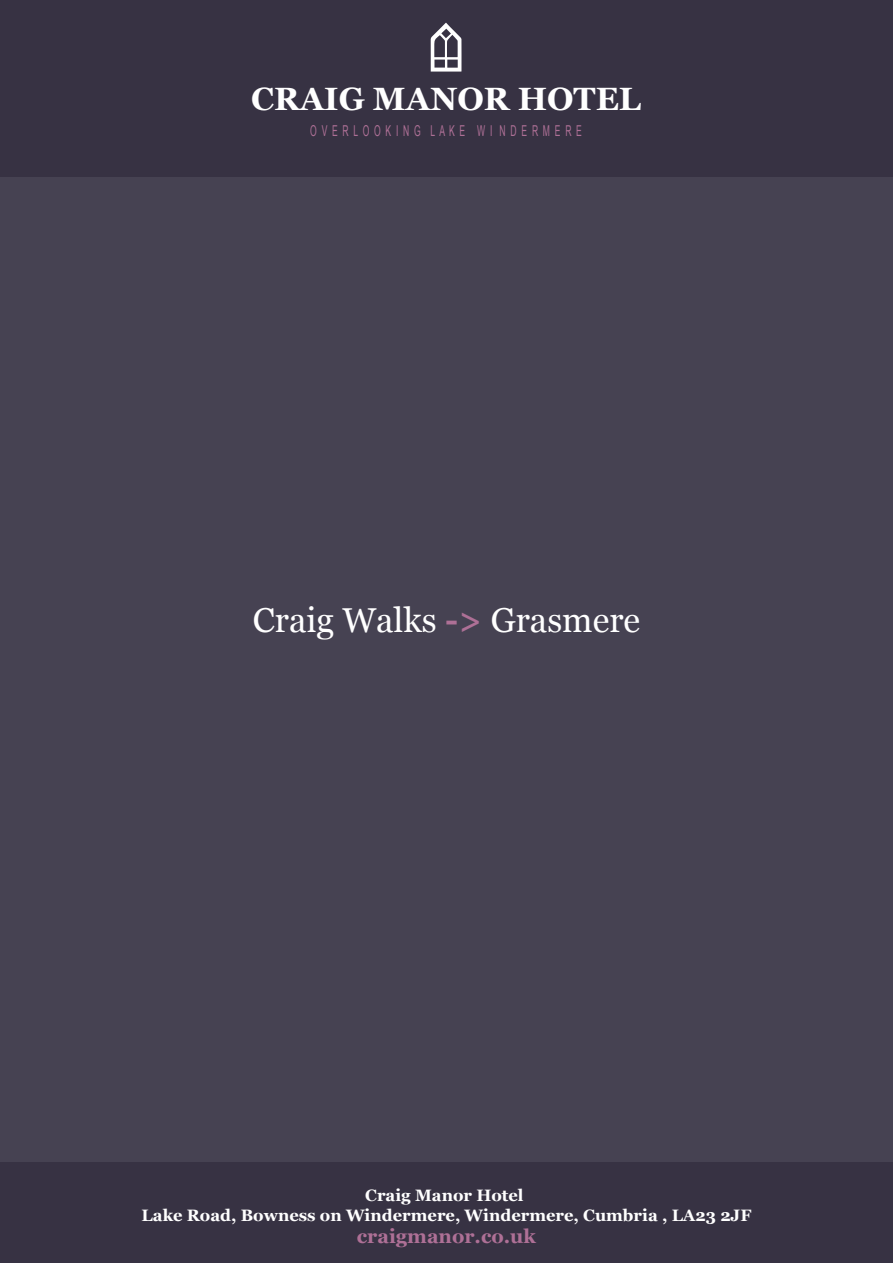
<style>
.page{position:relative;width:893px;height:1263px;background:#fff}
.page>*{position:absolute;margin:0;border:0;box-sizing:border-box;transform-origin:0 0}
.t1{font:34.5px "Georgia";color:#fff}
.t2{font:700 32.25px "Georgia";color:#fff}
.t3{font:700 19.5px "Georgia";color:#ae7096}
.t4{font:700 16.5px/19.8px "Georgia";color:#fff;text-align:center}
.t5{font:15px "Arial";color:#ae7096;scale:.57 1}
.s1{font-weight:700;color:#ae7096}
</style>
<div class="page">
<div style="left:0;top:171px;width:893px;height:992px;background:#464252"></div>
<div style="left:0;top:1163px;width:893px;height:100px;background:#373243"></div>
<div style="left:0;top:0;width:893px;height:177px;background:#373243"></div>
<svg style="left:431px;top:23px;width:30px;height:49px"></svg>
<h2 class="t2" style="left:251px;top:78px;width:391px">CRAIG MANOR HOTEL</h2>
<p class="t5" style="left:310px;top:120px;width:478px">O V E R L O O K I N G L A K E W I N D E R M E R E</p>
<h1 class="t1" style="left:253px;top:599px;width:389px">Craig Walks <span class="s1">-&gt;</span> Grasmere</h1>
<p class="t4" style="left:142px;top:1185px;width:611px">Craig Manor Hotel<br>Lake Road, Bowness on Windermere, Windermere, Cumbria , LA23 2JF</p>
<p class="t3" style="left:357px;top:1223px;width:180px">craigmanor.co.uk</p>
</div>
